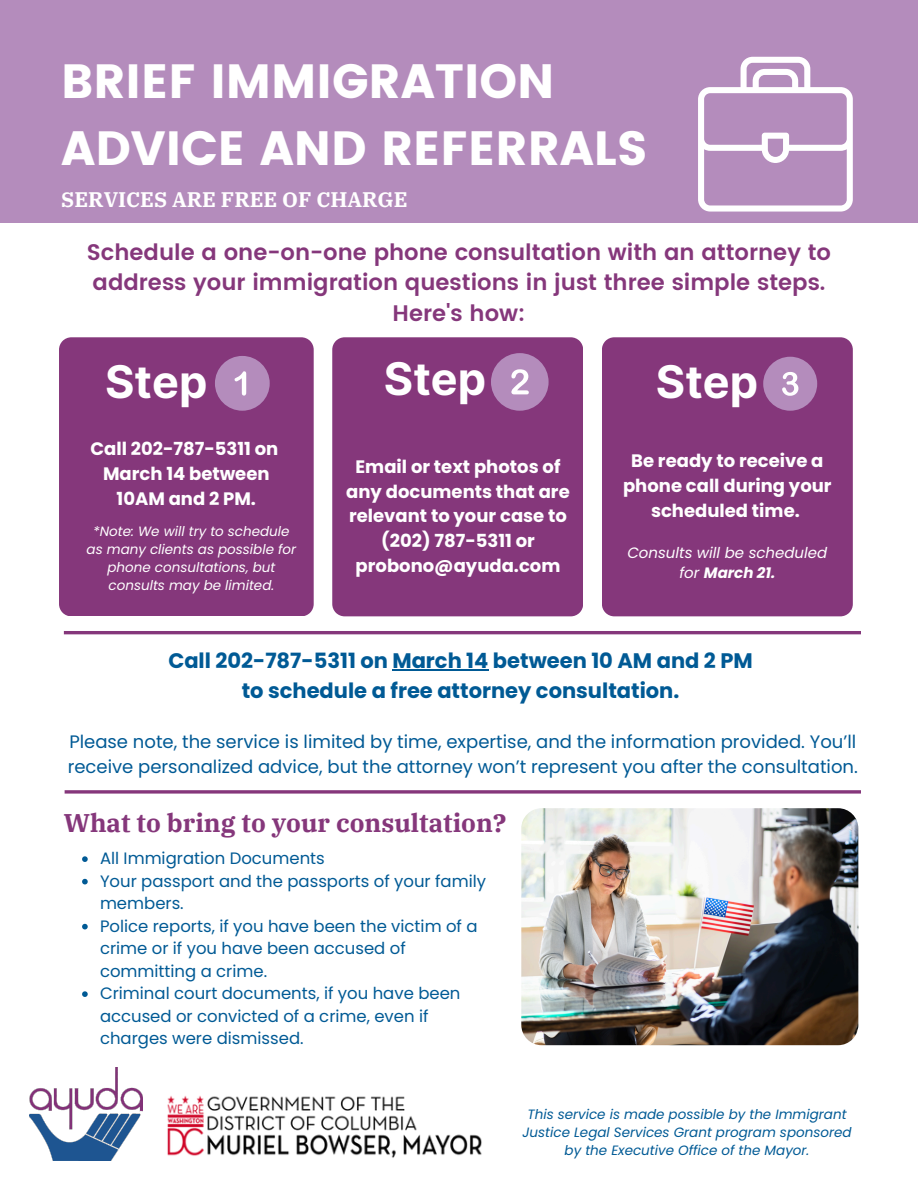
<style>
.page{position:relative;width:918px;height:1188px;background:#fff}
.page>*{position:absolute;margin:0;border:0;box-sizing:border-box;transform-origin:0 0}
.t1{font:48px/66.3px "Poppins";color:#fff}
.t2{font:700 45px "Inter";color:#fff}
.t3{font:700 25.5px "IBM Plex Serif";color:#85377b}
.t4{font:600 22.5px/30.3px "Poppins";color:#85377b;text-align:center}
.t5{font:700 21px/29.2px "Poppins";color:#005a95;text-align:center}
.t6{font:700 21px "IBM Plex Serif";color:#fff}
.t7{font:700 18px/24.8px "Poppins";color:#fff;text-align:center}
.t8{font:18px/24.8px "Poppins";color:#005a95}
.t9{font:16.5px/22.5px "Poppins";color:#005a95}
.t10{font:italic 15px/20.2px "Poppins";color:#fff;text-align:center}
.t11{font:italic 13.5px/18px "Poppins";color:#005a95;text-align:center}
.t12{font:italic 13.5px/18px "Poppins";color:#fff;text-align:center}
.s1{font-weight:700}
</style>
<div class="page">
<img style="left:30px;top:1067px;width:112px;height:93px">
<div style="left:0;top:0;width:918px;height:222px;background:#b48cbc"></div>
<svg style="left:698px;top:57px;width:155px;height:155px"></svg>
<div style="left:332px;top:337px;width:251px;height:279px;background:#85377b"></div>
<div style="left:491px;top:353px;width:57px;height:57px;background:#b48cbc;border-radius:50%"></div>
<svg style="left:511px;top:369px;width:18px;height:25px"></svg>
<div style="left:59px;top:337px;width:255px;height:279px;background:#85377b"></div>
<div style="left:215px;top:356px;width:55px;height:55px;background:#b48cbc;border-radius:50%"></div>
<svg style="left:235px;top:371px;width:11px;height:25px"></svg>
<div style="left:602px;top:337px;width:251px;height:279px;background:#85377b"></div>
<div style="left:763px;top:357px;width:54px;height:54px;background:#b48cbc;border-radius:50%"></div>
<svg style="left:782px;top:372px;width:16px;height:24px"></svg>
<hr style="left:64px;top:631px;width:797px;height:3px;background:#85377b">
<svg style="left:65px;top:790px;width:796px;height:4px;background:#97558f"></svg>
<img style="left:521px;top:808px;width:337px;height:237px;border-radius:20px">
<img style="left:167px;top:1096px;width:315px;height:62px">
<hr style="left:392px;top:669px;width:96px;height:2px;background:#005a95">
<svg style="left:82px;top:856px;width:6px;height:6px"></svg>
<svg style="left:82px;top:879px;width:6px;height:5px"></svg>
<svg style="left:82px;top:924px;width:6px;height:5px"></svg>
<svg style="left:82px;top:991px;width:6px;height:6px"></svg>
<h6 class="t1" style="left:61px;top:48px;width:588px">BRIEF IMMIGRATION<br>ADVICE AND REFERRALS</h6>
<h5 class="t6" style="left:61px;top:185px;width:348px">SERVICES ARE FREE OF CHARGE</h5>
<p class="t4" style="left:87px;top:237px;width:746px">Schedule a one-on-one phone consultation with an attorney to address your immigration questions in just three simple steps.<br>Here's how:</p>
<h1 class="t2" style="left:384px;top:351px;width:104px">Step</h1>
<h4 class="t2" style="left:105px;top:354px;width:104px">Step</h4>
<h5 class="t2" style="left:656px;top:355px;width:104px">Step</h5>
<p class="t7" style="left:90px;top:437px;width:190px">Call 202-787-5311 on<br>March 14 between<br>10AM and 2 PM.</p>
<p class="t12" style="left:87px;top:522px;width:211px">*Note: We will try to schedule as many clients as possible for phone consultations, but consults may be limited.</p>
<p class="t7" style="left:346px;top:454px;width:225px">Email or text photos of any documents that are relevant to your case to (202) 787-5311 or probono@ayuda.com</p>
<p class="t7" style="left:623px;top:448px;width:210px">Be ready to receive a phone call during your scheduled time.</p>
<p class="t10" style="left:627px;top:543px;width:202px">Consults will be scheduled for <span class="s1">March 21.</span></p>
<p class="t5" style="left:168px;top:646px;width:586px">Call 202-787-5311 on March 14 between 10 AM and 2 PM to schedule a free attorney consultation.</p>
<h6 class="t8" style="left:68px;top:729px;width:792px">Please note, the service is limited by time, expertise, and the information provided. You’ll receive personalized advice, but the attorney won’t represent you after the consultation.</h6>
<p class="t3" style="left:64px;top:805px;width:444px">What to bring to your consultation?</p>
<p class="t9" style="left:100px;top:847px;width:226px">All Immigration Documents</p>
<p class="t9" style="left:100px;top:870px;width:388px">Your passport and the passports of your family members.</p>
<h6 class="t9" style="left:100px;top:915px;width:379px">Police reports, if you have been the victim of a crime or if you have been accused of committing a crime.</h6>
<p class="t9" style="left:100px;top:982px;width:362px">Criminal court documents, if you have been accused or convicted of a crime, even if charges were dismissed.</p>
<p class="t11" style="left:522px;top:1105px;width:331px">This service is made possible by the Immigrant<br>Justice Legal Services Grant program sponsored by the Executive Office of the Mayor.</p>
</div>
